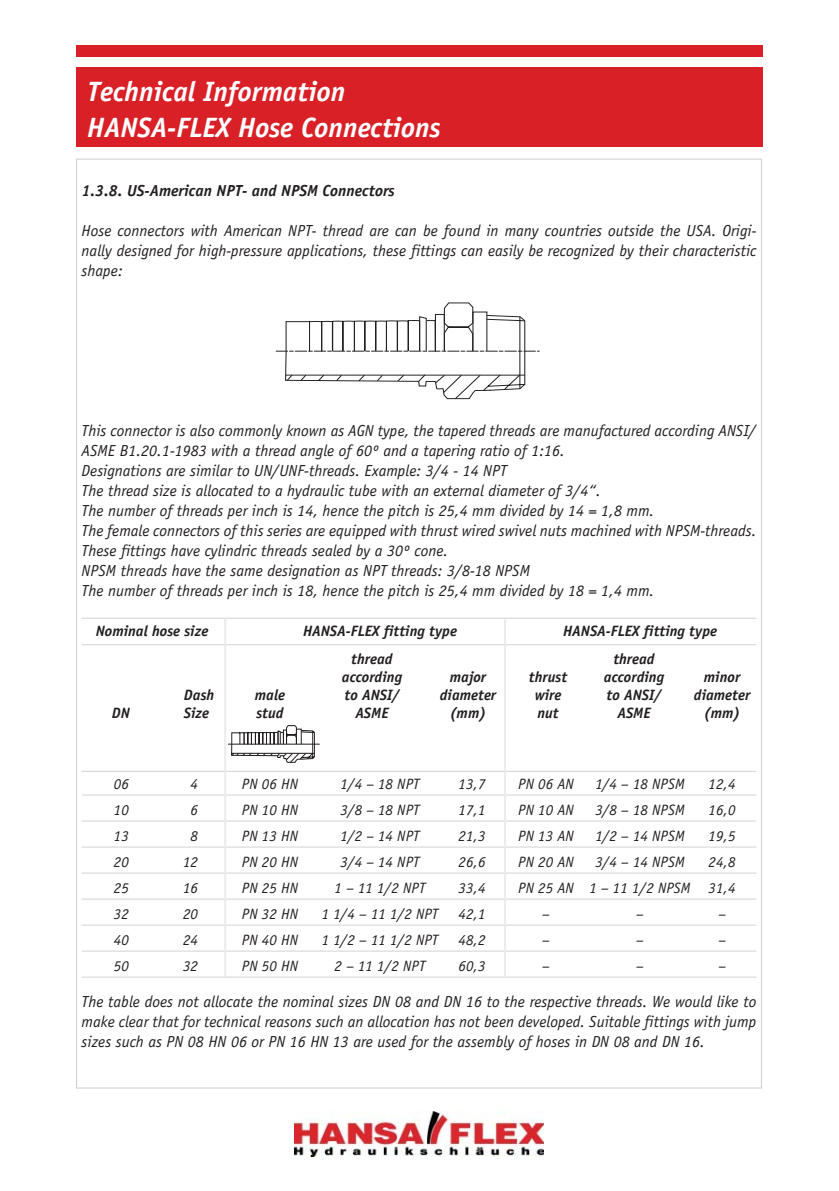
<style>
.page{position:relative;width:839px;height:1191px;background:#fff}
.page>*{position:absolute;margin:0;border:0;box-sizing:border-box;transform-origin:0 0}
.t1{font:italic 700 28px/35.6px "Officina Sans";color:#fff}
.t2{font:italic 16px/20px "Officina Sans";color:#231f1f;text-align:justify}
.t3{font:italic 700 16px "Officina Sans";color:#231f1f}
.t4{font:italic 15px "Officina Sans";color:#231f1f}
.t5{font:italic 700 15px "Officina Sans";color:#231f1f}
</style>
<div class="page">
<div style="left:76px;top:45px;width:686px;height:11px;background:#da2027"></div>
<div style="left:76px;top:68px;width:686px;height:79px;background:#da2027"></div>
<img style="left:294px;top:1111px;width:250px;height:45px">
<hr style="left:82px;top:617px;width:674px;height:1px;background:#d1d3d5">
<hr style="left:82px;top:644px;width:674px;height:1px;background:#d1d3d5">
<hr style="left:82px;top:771px;width:674px;height:1px;background:#d1d3d5">
<hr style="left:82px;top:794px;width:674px;height:1px;background:#d1d3d5">
<hr style="left:82px;top:820px;width:674px;height:1px;background:#d1d3d5">
<hr style="left:82px;top:846px;width:674px;height:1px;background:#d1d3d5">
<hr style="left:82px;top:872px;width:674px;height:1px;background:#d1d3d5">
<hr style="left:82px;top:898px;width:674px;height:1px;background:#d1d3d5">
<hr style="left:82px;top:924px;width:674px;height:1px;background:#d1d3d5">
<hr style="left:82px;top:950px;width:674px;height:1px;background:#d1d3d5">
<hr style="left:82px;top:976px;width:674px;height:1px;background:#d1d3d5">
<svg style="left:276px;top:302px;width:263px;height:97px"></svg>
<svg style="left:228px;top:726px;width:91px;height:36px"></svg>
<hr style="left:224px;top:618px;width:2px;height:359px;background:#eaebec">
<hr style="left:504px;top:619px;width:2px;height:359px;background:#eaebec">
<h1 class="t1" style="left:87px;top:76px;width:355px">Technical Information<br>HANSA-FLEX Hose Connections</h1>
<p class="t3" style="left:82px;top:184px;width:315px">1.3.8. US-American NPT- and NPSM Connectors</p>
<p class="t2" style="left:82px;top:221px;width:676px">Hose connectors with American NPT- thread are can be found in many countries outside the USA. Origi&shy;nally designed for high-pressure applications, these fittings can easily be recognized by their characteristic shape:</p>
<p class="t2" style="left:82px;top:421px;width:676px;text-align:left">This connector is also commonly known as AGN type, the tapered threads are manufactured according ANSI/ ASME B1.20.1-1983 with a thread angle of 60º and a tapering ratio of 1:16.<br>Designations are similar to UN/UNF-threads. Example: 3/4 - 14 NPT<br>The thread size is allocated to a hydraulic tube with an external diameter of 3/4“.<br>The number of threads per inch is 14, hence the pitch is 25,4 mm divided by 14 = 1,8 mm.<br>The female connectors of this series are equipped with thrust wired swivel nuts machined with NPSM-threads.<br>These fittings have cylindric threads sealed by a 30º cone.<br>NPSM threads have the same designation as NPT threads: 3/8-18 NPSM<br>The number of threads per inch is 18, hence the pitch is 25,4 mm divided by 18 = 1,4 mm.</p>
<p class="t5" style="left:96px;top:625px;width:114px">Nominal hose size</p>
<p class="t5" style="left:303px;top:625px;width:155px">HANSA-FLEX fitting type</p>
<p class="t5" style="left:563px;top:625px;width:155px">HANSA-FLEX fitting type</p>
<p class="t5" style="left:351px;top:653px;width:43px">thread</p>
<p class="t5" style="left:613px;top:653px;width:43px">thread</p>
<p class="t5" style="left:342px;top:671px;width:62px">according</p>
<p class="t5" style="left:450px;top:671px;width:38px">major</p>
<p class="t5" style="left:529px;top:671px;width:40px">thrust</p>
<p class="t5" style="left:604px;top:671px;width:62px">according</p>
<p class="t5" style="left:704px;top:671px;width:38px">minor</p>
<p class="t5" style="left:184px;top:689px;width:32px">Dash</p>
<p class="t5" style="left:255px;top:689px;width:32px">male</p>
<p class="t5" style="left:344px;top:689px;width:57px">to ANSI/</p>
<p class="t5" style="left:440px;top:689px;width:58px">diameter</p>
<p class="t5" style="left:535px;top:689px;width:28px">wire</p>
<p class="t5" style="left:606px;top:689px;width:57px">to ANSI/</p>
<p class="t5" style="left:694px;top:689px;width:58px">diameter</p>
<p class="t5" style="left:112px;top:707px;width:20px">DN</p>
<p class="t5" style="left:184px;top:707px;width:27px">Size</p>
<p class="t5" style="left:256px;top:707px;width:29px">stud</p>
<p class="t5" style="left:355px;top:707px;width:35px">ASME</p>
<p class="t5" style="left:450px;top:707px;width:38px">(mm)</p>
<p class="t5" style="left:537px;top:707px;width:23px">nut</p>
<p class="t5" style="left:617px;top:707px;width:35px">ASME</p>
<p class="t5" style="left:704px;top:707px;width:38px">(mm)</p>
<p class="t4" style="left:114px;top:778px;width:16px">06</p>
<p class="t4" style="left:190px;top:778px;width:9px">4</p>
<p class="t4" style="left:242px;top:778px;width:58px">PN 06 HN</p>
<p class="t4" style="left:340px;top:778px;width:81px">1/4 – 18 NPT</p>
<p class="t4" style="left:459px;top:778px;width:28px">13,7</p>
<p class="t4" style="left:518px;top:778px;width:57px">PN 06 AN</p>
<p class="t4" style="left:595px;top:778px;width:91px">1/4 – 18 NPSM</p>
<p class="t4" style="left:709px;top:778px;width:28px">12,4</p>
<p class="t4" style="left:114px;top:804px;width:16px">10</p>
<p class="t4" style="left:190px;top:804px;width:9px">6</p>
<p class="t4" style="left:242px;top:804px;width:58px">PN 10 HN</p>
<p class="t4" style="left:340px;top:804px;width:81px">3/8 – 18 NPT</p>
<p class="t4" style="left:459px;top:804px;width:28px">17,1</p>
<p class="t4" style="left:518px;top:804px;width:57px">PN 10 AN</p>
<p class="t4" style="left:595px;top:804px;width:91px">3/8 – 18 NPSM</p>
<p class="t4" style="left:709px;top:804px;width:28px">16,0</p>
<p class="t4" style="left:114px;top:830px;width:16px">13</p>
<p class="t4" style="left:190px;top:830px;width:9px">8</p>
<p class="t4" style="left:242px;top:830px;width:58px">PN 13 HN</p>
<p class="t4" style="left:340px;top:830px;width:81px">1/2 – 14 NPT</p>
<p class="t4" style="left:459px;top:830px;width:28px">21,3</p>
<p class="t4" style="left:518px;top:830px;width:57px">PN 13 AN</p>
<p class="t4" style="left:595px;top:830px;width:91px">1/2 – 14 NPSM</p>
<p class="t4" style="left:709px;top:830px;width:28px">19,5</p>
<p class="t4" style="left:114px;top:856px;width:16px">20</p>
<p class="t4" style="left:183px;top:856px;width:16px">12</p>
<p class="t4" style="left:242px;top:856px;width:58px">PN 20 HN</p>
<p class="t4" style="left:340px;top:856px;width:81px">3/4 – 14 NPT</p>
<p class="t4" style="left:459px;top:856px;width:28px">26,6</p>
<p class="t4" style="left:518px;top:856px;width:57px">PN 20 AN</p>
<p class="t4" style="left:595px;top:856px;width:91px">3/4 – 14 NPSM</p>
<p class="t4" style="left:709px;top:856px;width:28px">24,8</p>
<p class="t4" style="left:114px;top:882px;width:16px">25</p>
<p class="t4" style="left:183px;top:882px;width:16px">16</p>
<p class="t4" style="left:242px;top:882px;width:58px">PN 25 HN</p>
<p class="t4" style="left:335px;top:882px;width:92px">1 – 11 1/2 NPT</p>
<p class="t4" style="left:459px;top:882px;width:28px">33,4</p>
<p class="t4" style="left:518px;top:882px;width:219px">PN 25 AN 1 – 11 1/2 NPSM 31,4</p>
<p class="t4" style="left:114px;top:908px;width:16px">32</p>
<p class="t4" style="left:183px;top:908px;width:16px">20</p>
<p class="t4" style="left:242px;top:908px;width:58px">PN 32 HN</p>
<p class="t4" style="left:322px;top:908px;width:118px">1 1/4 – 11 1/2 NPT</p>
<p class="t4" style="left:459px;top:908px;width:28px">42,1</p>
<p class="t4" style="left:542px;top:908px;width:9px">–</p>
<p class="t4" style="left:636px;top:908px;width:9px">–</p>
<p class="t4" style="left:718px;top:908px;width:9px">–</p>
<p class="t4" style="left:114px;top:934px;width:16px">40</p>
<p class="t4" style="left:183px;top:934px;width:16px">24</p>
<p class="t4" style="left:242px;top:934px;width:58px">PN 40 HN</p>
<p class="t4" style="left:322px;top:934px;width:118px">1 1/2 – 11 1/2 NPT</p>
<p class="t4" style="left:459px;top:934px;width:28px">48,2</p>
<p class="t4" style="left:542px;top:934px;width:9px">–</p>
<p class="t4" style="left:636px;top:934px;width:9px">–</p>
<p class="t4" style="left:718px;top:934px;width:9px">–</p>
<p class="t4" style="left:114px;top:960px;width:16px">50</p>
<p class="t4" style="left:183px;top:960px;width:16px">32</p>
<p class="t4" style="left:242px;top:960px;width:58px">PN 50 HN</p>
<p class="t4" style="left:335px;top:960px;width:92px">2 – 11 1/2 NPT</p>
<p class="t4" style="left:459px;top:960px;width:28px">60,3</p>
<p class="t4" style="left:542px;top:960px;width:9px">–</p>
<p class="t4" style="left:636px;top:960px;width:9px">–</p>
<p class="t4" style="left:718px;top:960px;width:9px">–</p>
<p class="t2" style="left:82px;top:992px;width:676px">The table does not allocate the nominal sizes DN 08 and DN 16 to the respective threads. We would like to make clear that for technical reasons such an allocation has not been developed. Suitable fittings with jump sizes such as PN 08 HN 06 or PN 16 HN 13 are used for the assembly of hoses in DN 08 and DN 16.</p>
</div>
